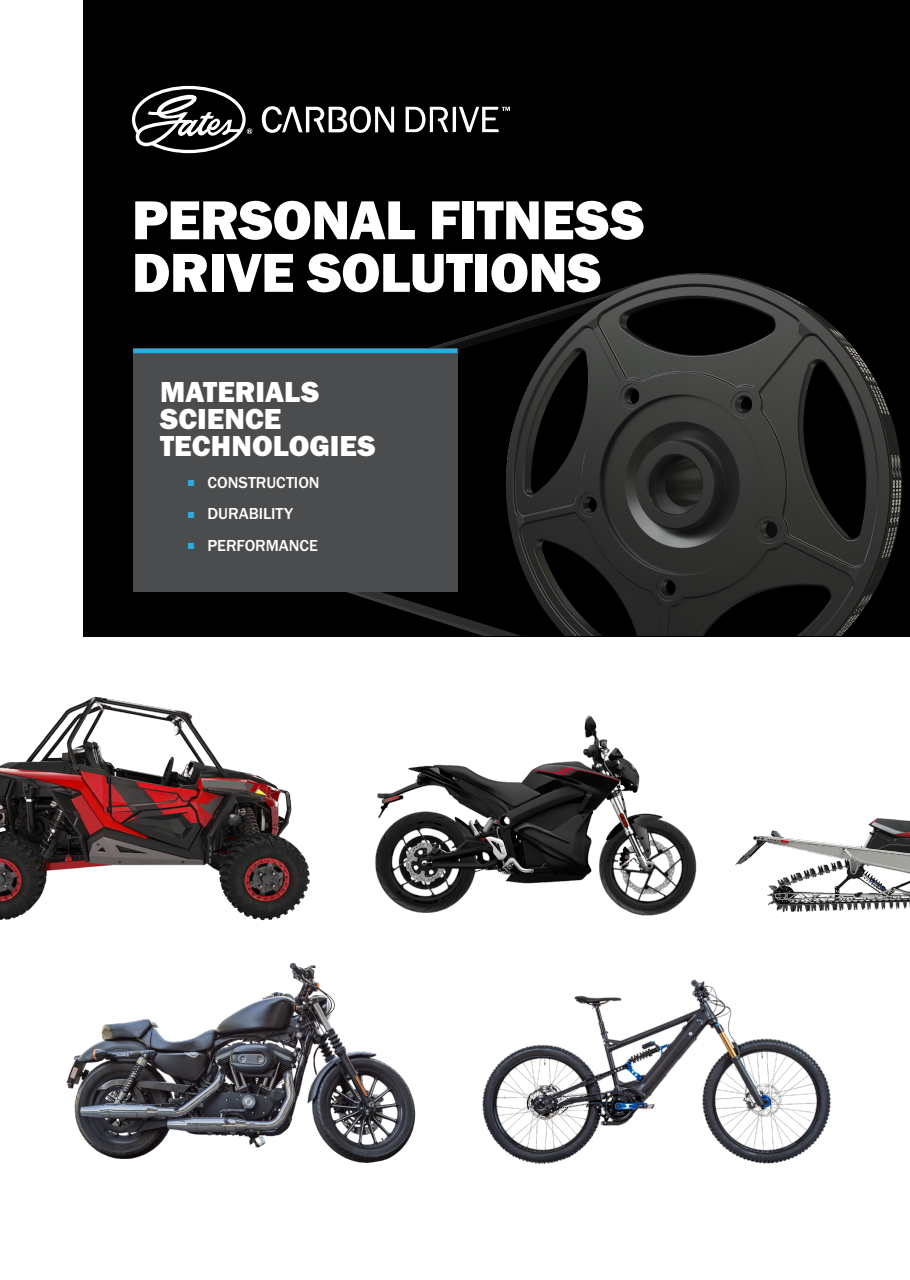
<style>
.page{position:relative;width:910px;height:1280px;background:#fff}
.page>*{position:absolute;margin:0;border:0;box-sizing:border-box;transform-origin:0 0}
._36pt_headline_white{font:56.85px "Franklin Gothic URW Hea";letter-spacing:-.01em;color:#fff}
.t1{font:30px/27px "Franklin Gothic URW Hea";color:#fff}
.t2{font:500 16.5px "Franklin Gothic URW";color:#fff}
.s1{font-family:"Franklin Gothic URW Boo";font-weight:400;font-size:9.15px;color:#27ade3}
</style>
<div class="page">
<div style="left:84px;top:0;width:826px;height:637px;background:#000001"></div>
<img style="left:735px;top:818px;width:175px;height:95px">
<img style="left:375px;top:715px;width:322px;height:201px">
<img style="left:66px;top:962px;width:350px;height:201px">
<img style="left:0;top:696px;width:310px;height:225px">
<img style="left:482px;top:979px;width:349px;height:185px">
<svg style="left:132px;top:86px;width:120px;height:67px"></svg>
<svg style="left:262px;top:106px;width:132px;height:27px"></svg>
<svg style="left:406px;top:107px;width:104px;height:25px"></svg>
<img style="left:133px;top:273px;width:768px;height:363px">
<div style="left:133px;top:349px;width:324px;height:243px;background:#4b4c4d"></div>
<hr style="left:133px;top:349px;width:324px;height:4px;background:#27ade3">
<p class="_36pt_headline_white" style="left:132px;top:183px;width:514px">PERSONAL FITNESS</p>
<p class="_36pt_headline_white" style="left:132px;top:236px;width:471px">DRIVE SOLUTIONS</p>
<p class="t1" style="left:160px;top:378px;width:217px">MATERIALS<br>SCIENCE<br>TECHNOLOGIES</p>
<p class="t2" style="left:187px;top:472px;width:134px"><span class="s1">■</span> CONSTRUCTION</p>
<p class="t2" style="left:187px;top:504px;width:107px"><span class="s1">■</span> DURABILITY</p>
<p class="t2" style="left:187px;top:535px;width:132px"><span class="s1">■</span> PERFORMANCE</p>
</div>
